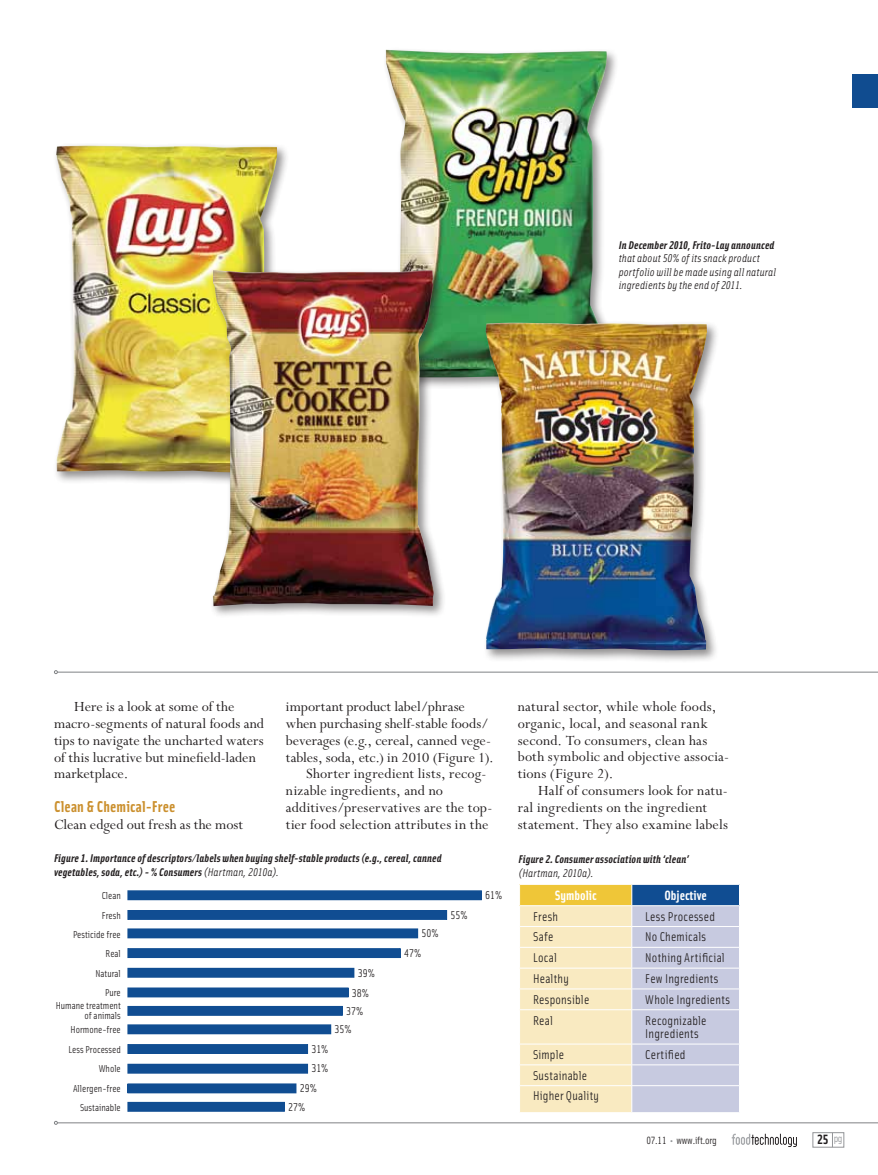
<style>
.page{position:relative;width:878px;height:1175px;background:#fff}
.page>*{position:absolute;margin:0;border:0;box-sizing:border-box;transform-origin:0 0}
.t1{font:15.75px/16.8px "Perpetua Std";letter-spacing:.005em;color:#231f20}
.t2{font:15.75px "Solex Bold Lining";letter-spacing:.005em;color:#cb902e}
.t3{font:13.5px "Solex Bold Lining";color:#fff}
.t4{font:13.5px "Solex Bold Lining";color:#231f20}
.t5{font:12.75px/13.5px "Solex Regular Lining";letter-spacing:.02em;color:#231f20}
.t6{font:11.4px/19.8px "Solex Regular Lining";color:#231f20;text-align:center}
.t7{font:italic 11.25px/13.5px "Solex Bold Lining";letter-spacing:.015em;color:#231f20}
.t8{font:italic 11.25px/13.5px "Solex Regular Lining";letter-spacing:.015em;color:#231f20}
.t9{font:10.5px "Solex Regular Lining";letter-spacing:-.02em;color:#231f20}
.t10{font:10.05px/10.1px "Solex Regular Lining";color:#231f20;text-align:right}
.s1{font-family:"Solex Regular Lining"}
.s2{color:#939598}
</style>
<div class="page">
<div style="left:812px;top:1132px;width:32px;height:15px;border:1px solid #939598"></div>
<svg style="left:731px;top:1133px;width:65px;height:14px"></svg>
<div style="left:852px;top:74px;width:26px;height:34px;background:#104c90"></div>
<div style="left:382px;top:46px;width:237px;height:344px;background:#231f20;opacity:.5"></div>
<img style="left:386px;top:50px;width:222px;height:328px">
<div style="left:482px;top:319px;width:237px;height:344px;background:#231f20;opacity:.5"></div>
<img style="left:485px;top:323px;width:222px;height:327px">
<div style="left:53px;top:142px;width:236px;height:343px;background:#231f20;opacity:.5"></div>
<img style="left:56px;top:146px;width:221px;height:327px">
<div style="left:209px;top:267px;width:237px;height:352px;background:#231f20;opacity:.5"></div>
<img style="left:213px;top:270px;width:221px;height:336px">
<svg style="left:519px;top:884px;width:221px;height:228px;background:#d9d5c9"></svg>
<div style="left:128px;top:890px;width:353px;height:9px;background:#104d92"></div>
<div style="left:128px;top:890px;width:353px;height:10px;border:1px solid #104d92"></div>
<div style="left:128px;top:910px;width:318px;height:9px;background:#104d92"></div>
<div style="left:128px;top:929px;width:289px;height:8px;background:#104d92"></div>
<div style="left:128px;top:928px;width:290px;height:10px;border:1px solid #104d92"></div>
<div style="left:128px;top:948px;width:272px;height:9px;background:#104d92"></div>
<div style="left:128px;top:948px;width:272px;height:9px;border:1px solid #104d92"></div>
<div style="left:128px;top:968px;width:226px;height:9px;background:#104d92"></div>
<div style="left:128px;top:988px;width:220px;height:9px;background:#104d92"></div>
<div style="left:128px;top:987px;width:220px;height:10px;border:1px solid #104d92"></div>
<div style="left:128px;top:1006px;width:214px;height:9px;background:#104d92"></div>
<div style="left:128px;top:1024px;width:203px;height:9px;background:#104d92"></div>
<div style="left:128px;top:1024px;width:203px;height:10px;border:1px solid #104d92"></div>
<div style="left:128px;top:1044px;width:179px;height:9px;background:#104d92"></div>
<div style="left:128px;top:1044px;width:180px;height:9px;border:1px solid #104d92"></div>
<div style="left:128px;top:1064px;width:179px;height:9px;background:#104d92"></div>
<div style="left:128px;top:1063px;width:180px;height:10px;border:1px solid #104d92"></div>
<div style="left:128px;top:1083px;width:168px;height:9px;background:#104d92"></div>
<div style="left:128px;top:1083px;width:168px;height:10px;border:1px solid #104d92"></div>
<div style="left:128px;top:1102px;width:156px;height:9px;background:#104d92"></div>
<hr style="left:57px;top:671px;width:821px;height:1px;background:#808285">
<svg style="left:54px;top:670px;width:4px;height:4px"></svg>
<hr style="left:57px;top:1122px;width:821px;height:1px;background:#808285">
<svg style="left:54px;top:1120px;width:4px;height:4px"></svg>
<p class="t7" style="left:618px;top:238px;width:157px">In December 2010, Frito-Lay announced</p>
<p class="t8" style="left:618px;top:251px;width:159px">that about 50% of its snack product portfolio will be made using all natural ingredients by the end of 2011.</p>
<p class="t1" style="left:54px;top:699px;width:212px;text-indent:20px">Here is a look at some of the macro-segments of natural foods and tips to navigate the uncharted waters of this lucrative but minefield-laden marketplace.</p>
<p class="t2" style="left:54px;top:796px;width:123px">Clean &amp; Chemical-Free</p>
<p class="t1" style="left:54px;top:816px;width:190px">Clean edged out fresh as the most</p>
<p class="t1" style="left:286px;top:699px;width:180px">important product label/phrase</p>
<p class="t1" style="left:286px;top:715px;width:204px">when purchasing shelf-stable foods/</p>
<p class="t1" style="left:286px;top:732px;width:206px">beverages (e.g., cereal, canned vege-</p>
<p class="t1" style="left:286px;top:749px;width:209px">tables, soda, etc.) in 2010 (Figure 1).</p>
<p class="t1" style="left:306px;top:766px;width:182px">Shorter ingredient lists, recog-</p>
<p class="t1" style="left:286px;top:782px;width:159px">nizable ingredients, and no</p>
<p class="t1" style="left:286px;top:799px;width:208px">additives/preservatives are the top-</p>
<p class="t1" style="left:286px;top:816px;width:204px">tier food selection attributes in the</p>
<p class="t7" style="left:54px;top:851px;width:389px">Figure 1. Importance of descriptors/labels when buying shelf-stable products (e.g., cereal, canned vegetables, soda, etc.) - % Consumers <span class="s1">(Hartman, 2010a).</span></p>
<p class="t10" style="left:102px;top:890px;width:21px">Clean</p>
<p class="t10" style="left:102px;top:910px;width:20px">Fresh</p>
<p class="t10" style="left:73px;top:928px;width:49px">Pesticide free</p>
<p class="t10" style="left:105px;top:948px;width:17px">Real</p>
<p class="t10" style="left:95px;top:968px;width:27px">Natural</p>
<p class="t10" style="left:105px;top:987px;width:17px">Pure</p>
<p class="t10" style="left:56px;top:1000px;width:67px">Humane treatment of animals</p>
<p class="t10" style="left:71px;top:1024px;width:52px">Hormone-free</p>
<p class="t10" style="left:68px;top:1044px;width:54px">Less Processed</p>
<p class="t10" style="left:99px;top:1063px;width:24px">Whole</p>
<p class="t10" style="left:73px;top:1083px;width:49px">Allergen-free</p>
<p class="t6" style="left:352px;top:962px;width:24px">39%<br>38%</p>
<p class="t6" style="left:334px;top:1001px;width:30px;line-height:18.5px;text-align:left;text-indent:12px">37%<br>35%</p>
<p class="t6" style="left:311px;top:1038px;width:19px">31%</p>
<p class="t6" style="left:311px;top:1058px;width:19px">31%</p>
<p class="t6" style="left:300px;top:1078px;width:19px">29%</p>
<p class="t10" style="left:80px;top:1101px;width:42px">Sustainable</p>
<p class="t6" style="left:288px;top:1096px;width:19px">27%</p>
<p class="t6" style="left:421px;top:923px;width:19px">50%</p>
<p class="t6" style="left:404px;top:942px;width:19px">47%</p>
<p class="t6" style="left:450px;top:904px;width:19px">55%</p>
<p class="t6" style="left:485px;top:885px;width:19px">61%</p>
<p class="t1" style="left:518px;top:699px;width:213px">natural sector, while whole foods, organic, local, and seasonal rank second. To consumers, clean has both symbolic and objective associa&shy;tions (Figure 2).</p>
<p class="t1" style="left:518px;top:782px;width:212px;text-indent:20px">Half of consumers look for natu&shy;ral ingredients on the ingredient statement. They also examine labels</p>
<p class="t7" style="left:518px;top:852px;width:172px">Figure 2. Consumer association with ‘clean’</p>
<p class="t8" style="left:518px;top:865px;width:76px">(Hartman, 2010a).</p>
<p class="t3" style="left:554px;top:886px;width:44px">Symbolic</p>
<p class="t3" style="left:664px;top:886px;width:44px">Objective</p>
<p class="t5" style="left:533px;top:908px;width:27px">Fresh</p>
<p class="t5" style="left:645px;top:908px;width:71px">Less Processed</p>
<p class="t5" style="left:533px;top:929px;width:22px">Safe</p>
<p class="t5" style="left:645px;top:929px;width:62px">No Chemicals</p>
<p class="t5" style="left:533px;top:950px;width:25px">Local</p>
<p class="t5" style="left:645px;top:950px;width:81px">Nothing Artificial</p>
<p class="t5" style="left:533px;top:971px;width:37px">Healthy</p>
<p class="t5" style="left:645px;top:971px;width:75px">Few Ingredients</p>
<p class="t5" style="left:533px;top:992px;width:58px">Responsible</p>
<p class="t5" style="left:645px;top:992px;width:86px">Whole Ingredients</p>
<p class="t5" style="left:533px;top:1012px;width:21px">Real</p>
<p class="t5" style="left:645px;top:1012px;width:63px">Recognizable<br>Ingredients</p>
<p class="t5" style="left:533px;top:1047px;width:33px">Simple</p>
<p class="t5" style="left:645px;top:1047px;width:42px">Certified</p>
<p class="t5" style="left:533px;top:1064px;width:67px;line-height:20.9px">Sustainable<br>Higher Quality</p>
<p class="t9" style="left:646px;top:1133px;width:72px">07.11 <span class="s2">•</span> www.ift.org</p>
<p class="t4" style="left:817px;top:1130px;width:27px">25 <sup>pg</sup></p>
</div>
